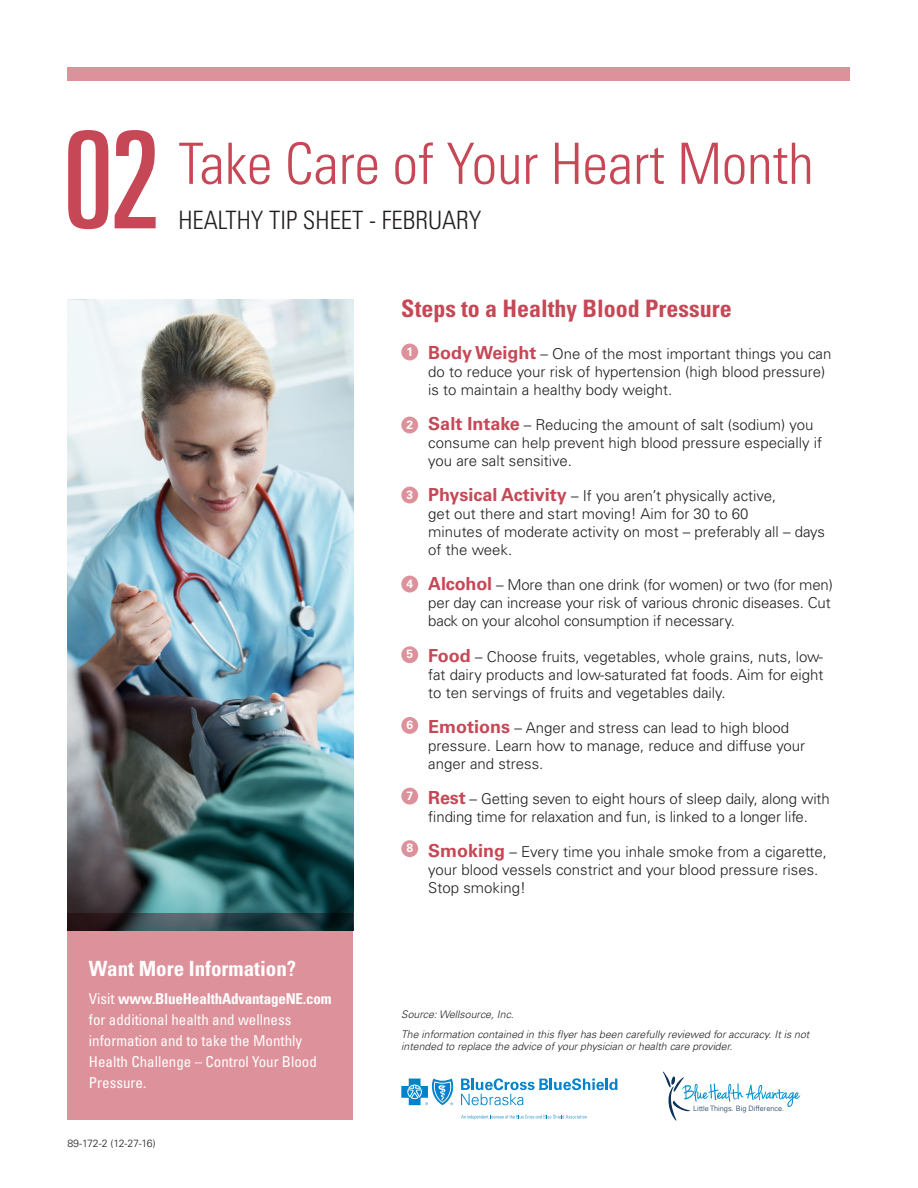
<style>
.page{position:relative;width:918px;height:1188px;background:#fff}
.page>*{position:absolute;margin:0;border:0;box-sizing:border-box;transform-origin:0 0}
.t1{font:ultra-condensed 135px "Univers LT Std";color:#c64856}
.t2{font:300 condensed 57px "Univers LT Std";color:#c64856}
.t3{font:300 condensed 25.35px "Univers LT Std";color:#231f20}
.t4{font:700 condensed 24px "Univers LT Std";color:#c64856}
.t5{font:700 condensed 21px "Univers LT Std";color:#fff}
.Body{font:300 15px/18px "Univers LT Std";color:#231f20}
.t6{font:condensed 15px/21px "Univers LT Std";color:#fff}
.Body-2{font:700 12px "Univers LT Std";color:#fff}
.Body-3{font:italic 300 10.5px/12.6px "Univers LT Std";color:#231f20}
.Body-4{font:300 10.5px "Univers LT Std";letter-spacing:-.025em;color:#231f20}
.t7{font:300 7.35px "Univers LT Std";color:#0f3358}
.s1{font-weight:700;font-size:18px;color:#c64856}
.s2{font-weight:700}
</style>
<div class="page">
<img style="left:67px;top:300px;width:286px;height:613px">
<div style="left:67px;top:913px;width:286px;height:206px;background:#dd919a"></div>
<svg style="left:663px;top:1071px;width:137px;height:50px"></svg>
<svg style="left:461px;top:1078px;width:156px;height:27px"></svg>
<svg style="left:401px;top:1079px;width:53px;height:26px"></svg>
<svg style="left:461px;top:1115px;width:126px;height:4px"></svg>
<div style="left:68px;top:68px;width:782px;height:13px;background:#dd919a"></div>
<div style="left:401px;top:646px;width:17px;height:17px;background:#dd919a;border-radius:50%"></div>
<div style="left:401px;top:487px;width:17px;height:16px;background:#dd919a;border-radius:50%"></div>
<div style="left:401px;top:576px;width:17px;height:16px;background:#dd919a;border-radius:50%"></div>
<div style="left:401px;top:344px;width:17px;height:16px;background:#dd919a;border-radius:50%"></div>
<div style="left:401px;top:417px;width:17px;height:16px;background:#dd919a;border-radius:50%"></div>
<div style="left:401px;top:717px;width:17px;height:17px;background:#dd919a;border-radius:50%"></div>
<div style="left:401px;top:788px;width:17px;height:17px;background:#dd919a;border-radius:50%"></div>
<div style="left:401px;top:840px;width:17px;height:17px;background:#dd919a;border-radius:50%"></div>
<p class="t1" style="left:63px;top:104px;width:99px">02</p>
<p class="t2" style="left:178px;top:130px;width:637px">Take Care of Your Heart Month</p>
<p class="t3" style="left:178px;top:205px;width:305px">HEALTHY TIP SHEET - FEBRUARY</p>
<p class="t4" style="left:401px;top:294px;width:332px">Steps to a Healthy Blood Pressure</p>
<p class="Body" style="left:428px;top:345px;width:405px"><span class="s1">Body Weight</span> – One of the most important things you can do to reduce your risk of hypertension (high blood pressure) is to maintain a healthy body weight.</p>
<p class="Body" style="left:428px;top:416px;width:395px"><span class="s1">Salt Intake</span> – Reducing the amount of salt (sodium) you consume can help prevent high blood pressure especially if you are salt sensitive.</p>
<p class="Body" style="left:428px;top:487px;width:398px"><span class="s1">Physical Activity</span> – If you aren’t physically active,<br>get out there and start moving! Aim for 30 to 60<br>minutes of moderate activity on most – preferably all – days of the week.</p>
<p class="Body" style="left:428px;top:576px;width:406px"><span class="s1">Alcohol</span> – More than one drink (for women) or two (for men) per day can increase your risk of various chronic diseases. Cut back on your alcohol consumption if necessary.</p>
<p class="Body" style="left:428px;top:647px;width:397px;text-align:justify"><span class="s1">Food</span> – Choose fruits, vegetables, whole grains, nuts, low&shy;fat dairy products and low-saturated fat foods. Aim for eight to ten servings of fruits and vegetables daily.</p>
<p class="Body" style="left:428px;top:718px;width:378px"><span class="s1">Emotions</span> – Anger and stress can lead to high blood pressure. Learn how to manage, reduce and diffuse your anger and stress.</p>
<p class="Body" style="left:428px;top:789px;width:403px"><span class="s1">Rest</span> – Getting seven to eight hours of sleep daily, along with finding time for relaxation and fun, is linked to a longer life.</p>
<p class="Body" style="left:428px;top:843px;width:400px"><span class="s1">Smoking</span> – Every time you inhale smoke from a cigarette, your blood vessels constrict and your blood pressure rises.<br>Stop smoking!</p>
<p class="Body-2" style="left:406px;top:344px;width:8px">1</p>
<p class="Body-2" style="left:406px;top:417px;width:8px">2</p>
<p class="Body-2" style="left:406px;top:487px;width:8px">3</p>
<p class="Body-2" style="left:406px;top:576px;width:8px">4</p>
<p class="Body-2" style="left:406px;top:647px;width:8px">5</p>
<p class="Body-2" style="left:406px;top:718px;width:8px">6</p>
<p class="Body-2" style="left:406px;top:788px;width:8px">7</p>
<p class="Body-2" style="left:406px;top:841px;width:8px">8</p>
<p class="t5" style="left:89px;top:956px;width:209px">Want More Information?</p>
<p class="t6" style="left:89px;top:988px;width:244px">Visit <span class="s2">www.BlueHealthAdvantageNE.com </span>for additional health and wellness information and to take the Monthly<br>Health Challenge – Control Your Blood<br>Pressure.</p>
<p class="Body-4" style="left:67px;top:1137px;width:90px">89-172-2 (12-27-16)</p>
<p class="Body-3" style="left:401px;top:1008px;width:114px">Source: Wellsource, Inc.</p>
<p class="Body-3" style="left:401px;top:1028px;width:410px">The information contained in this flyer has been carefully reviewed for accuracy. It is not intended to replace the advice of your physician or health care provider.</p>
<p class="t7" style="left:693px;top:1104px;width:93px">Little Things. Big Difference.</p>
</div>
